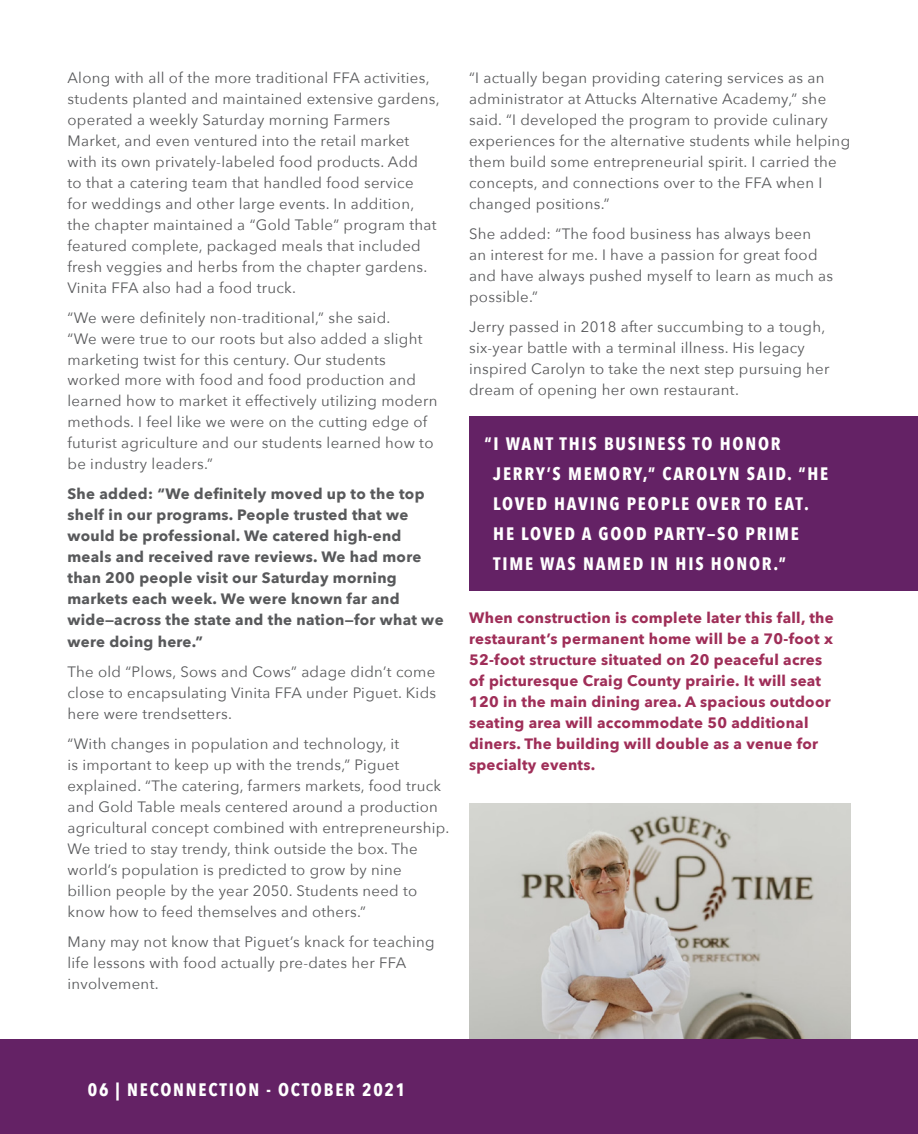
<style>
.page{position:relative;width:918px;height:1134px;background:#fff}
.page>*{position:absolute;margin:0;border:0;box-sizing:border-box;transform-origin:0 0}
.t1{font:700 18px/30px "Avenir Next Condensed";letter-spacing:.1em;color:#fff}
.t2{font:15px/21px "Avenir Next";letter-spacing:.02em;color:#58595b}
.t3{font:700 15px/21px "Avenir Next";letter-spacing:.02em;color:#9f2e58}
.t4{font:700 15px/21px "Avenir Next";letter-spacing:.02em;color:#58595b}
</style>
<div class="page">
<img style="left:469px;top:803px;width:381px;height:237px">
<div style="left:0;top:1040px;width:918px;height:94px;background:#642265"></div>
<div style="left:469px;top:416px;width:449px;height:174px;background:#642265"></div>
<p class="t2" style="left:68px;top:66px;width:374px">Along with all of the more traditional FFA activities, students planted and maintained extensive gardens, operated a weekly Saturday morning Farmers Market, and even ventured into the retail market with its own privately-labeled food products. Add<br>to that a catering team that handled food service<br>for weddings and other large events. In addition, the chapter maintained a “Gold Table” program that featured complete, packaged meals that included fresh veggies and herbs from the chapter gardens.<br>Vinita FFA also had a food truck.</p>
<p class="t2" style="left:68px;top:306px;width:372px">“We were definitely non-traditional,” she said.<br>“We were true to our roots but also added a slight marketing twist for this century. Our students worked more with food and food production and learned how to market it effectively utilizing modern methods. I feel like we were on the cutting edge of futurist agriculture and our students learned how to be industry leaders.”</p>
<p class="t4" style="left:68px;top:484px;width:378px">She added: “We definitely moved up to the top shelf in our programs. People trusted that we would be professional. We catered high-end meals and received rave reviews. We had more than 200 people visit our Saturday morning markets each week. We were known far and wide—across the state and the nation—for what we were doing here.”</p>
<p class="t2" style="left:68px;top:660px;width:370px;text-align:justify">The old “Plows, Sows and Cows” adage didn’t come close to encapsulating Vinita FFA under Piguet. Kids here were trendsetters.</p>
<p class="t2" style="left:68px;top:732px;width:383px">“With changes in population and technology, it<br>is important to keep up with the trends,” Piguet explained. “The catering, farmers markets, food truck and Gold Table meals centered around a production agricultural concept combined with entrepreneurship.<br>We tried to stay trendy, think outside the box. The world’s population is predicted to grow by nine billion people by the year 2050. Students need to know how to feed themselves and others.”</p>
<p class="t2" style="left:68px;top:930px;width:369px">Many may not know that Piguet’s knack for teaching life lessons with food actually pre-dates her FFA involvement.</p>
<p class="t2" style="left:469px;top:66px;width:383px">“I actually began providing catering services as an administrator at Attucks Alternative Academy,” she said. “I developed the program to provide culinary experiences for the alternative students while helping them build some entrepreneurial spirit. I carried the concepts, and connections over to the FFA when I changed positions.”</p>
<p class="t2" style="left:469px;top:222px;width:366px">She added: “The food business has always been<br>an interest for me. I have a passion for great food and have always pushed myself to learn as much as possible.”</p>
<p class="t2" style="left:469px;top:315px;width:362px">Jerry passed in 2018 after succumbing to a tough, six-year battle with a terminal illness. His legacy inspired Carolyn to take the next step pursuing her dream of opening her own restaurant.</p>
<p class="t1" style="left:493px;top:429px;width:337px;text-indent:-9px">“I WANT THIS BUSINESS TO HONOR<br>JERRY’S MEMORY,” CAROLYN SAID. “HE<br>LOVED HAVING PEOPLE OVER TO EAT.<br>HE LOVED A GOOD PARTY—SO PRIME<br>TIME WAS NAMED IN HIS HONOR.”</p>
<p class="t3" style="left:469px;top:607px;width:366px">When construction is complete later this fall, the restaurant’s permanent home will be a 70-foot x 52-foot structure situated on 20 peaceful acres of picturesque Craig County prairie. It will seat 120 in the main dining area. A spacious outdoor seating area will accommodate 50 additional diners. The building will double as a venue for specialty events.</p>
<p class="t1" style="left:88px;top:1074px;width:319px">06 | NECONNECTION - OCTOBER 2021</p>
</div>
